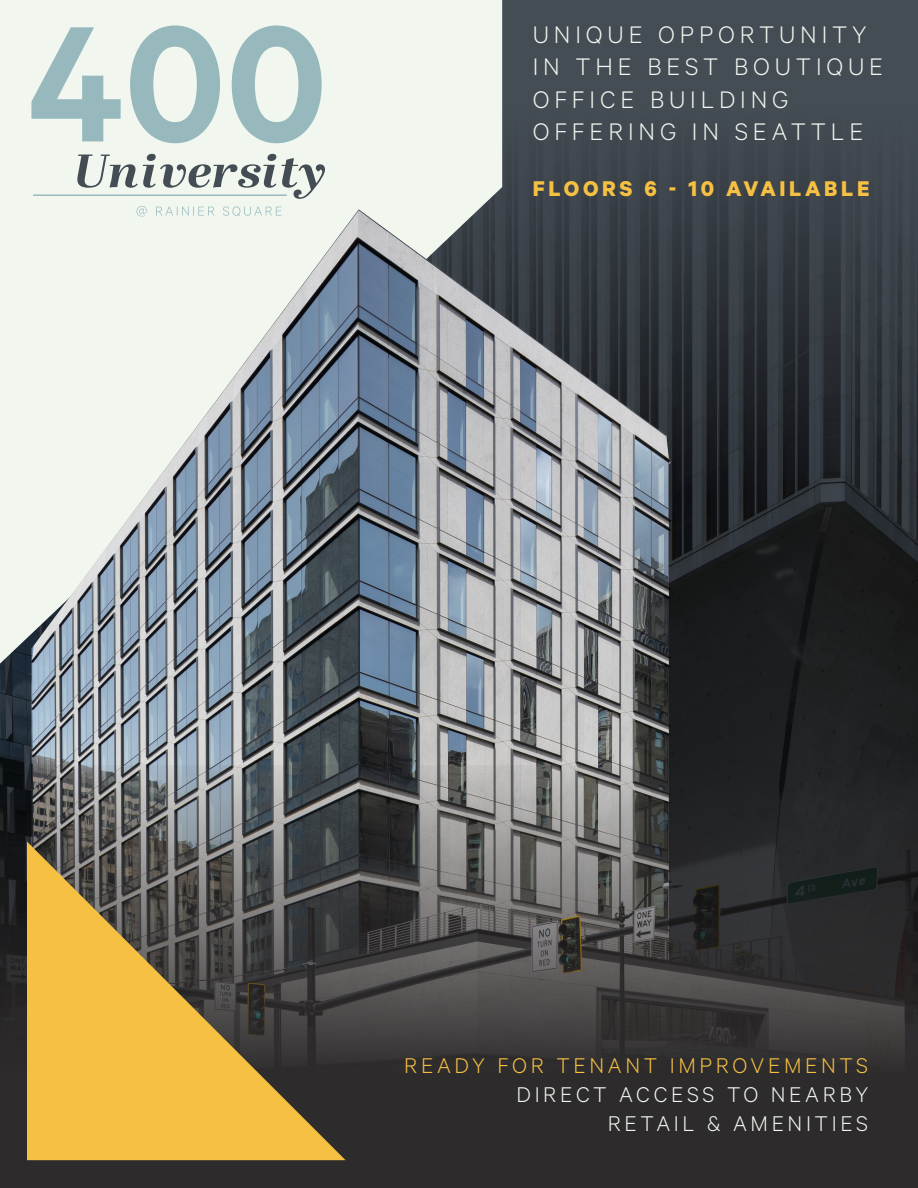
<style>
.page{position:relative;width:918px;height:1188px;background:#fff}
.page>*{position:absolute;margin:0;border:0;box-sizing:border-box;transform-origin:0 0}
.t1{font:600 185.7px "Calibre";color:#97b8bc}
.t2{font:italic 700 46.65px "Abril Display";color:#444c54;scale:1.1 1}
.t3{font:300 27px/32.4px "Calibre";letter-spacing:.18em;color:#f1f7ef}
.t4{font:300 24px/28.8px "Calibre";letter-spacing:.15em;color:#f1f7ef;text-align:right}
.t5{font:300 24px "Calibre";letter-spacing:.15em;color:#f6c042}
.t6{font:700 24px "Calibre";letter-spacing:.15em;color:#f6c042}
</style>
<div class="page">
<div style="left:0;top:0;width:918px;height:765px;background:#444c54"></div>
<img style="left:1px;top:111px;width:917px;height:654px">
<div style="left:0;top:0;width:502px;height:664px;background:#f1f7ef"></div>
<img style="left:32px;top:209px;width:873px;height:556px">
<svg style="left:0;top:765px;width:918px;height:423px;background:#414040"></svg>
<svg style="left:27px;top:842px;width:319px;height:318px;background:#9f8344"></svg>
<svg style="left:137px;top:206px;width:144px;height:10px"></svg>
<hr style="left:33px;top:194px;width:254px;height:2px;background:#97b8bc">
<h1 class="t1" style="left:28px;top:-27px;width:302px">400</h1>
<h2 class="t2" style="left:73px;top:138px;width:232px">University</h2>
<p class="t3" style="left:533px;top:17px;width:352px">UNIQUE OPPORTUNITY<br>IN THE BEST BOUTIQUE<br>OFFICE BUILDING<br>OFFERING IN SEATTLE</p>
<p class="t6" style="left:533px;top:174px;width:338px">FLOORS 6 - 10 AVAILABLE</p>
<p class="t5" style="left:404px;top:1052px;width:465px">READY FOR TENANT IMPROVEMENTS</p>
<p class="t4" style="left:517px;top:1079px;width:353px">DIRECT ACCESS TO NEARBY<br>RETAIL &amp; AMENITIES</p>
</div>
